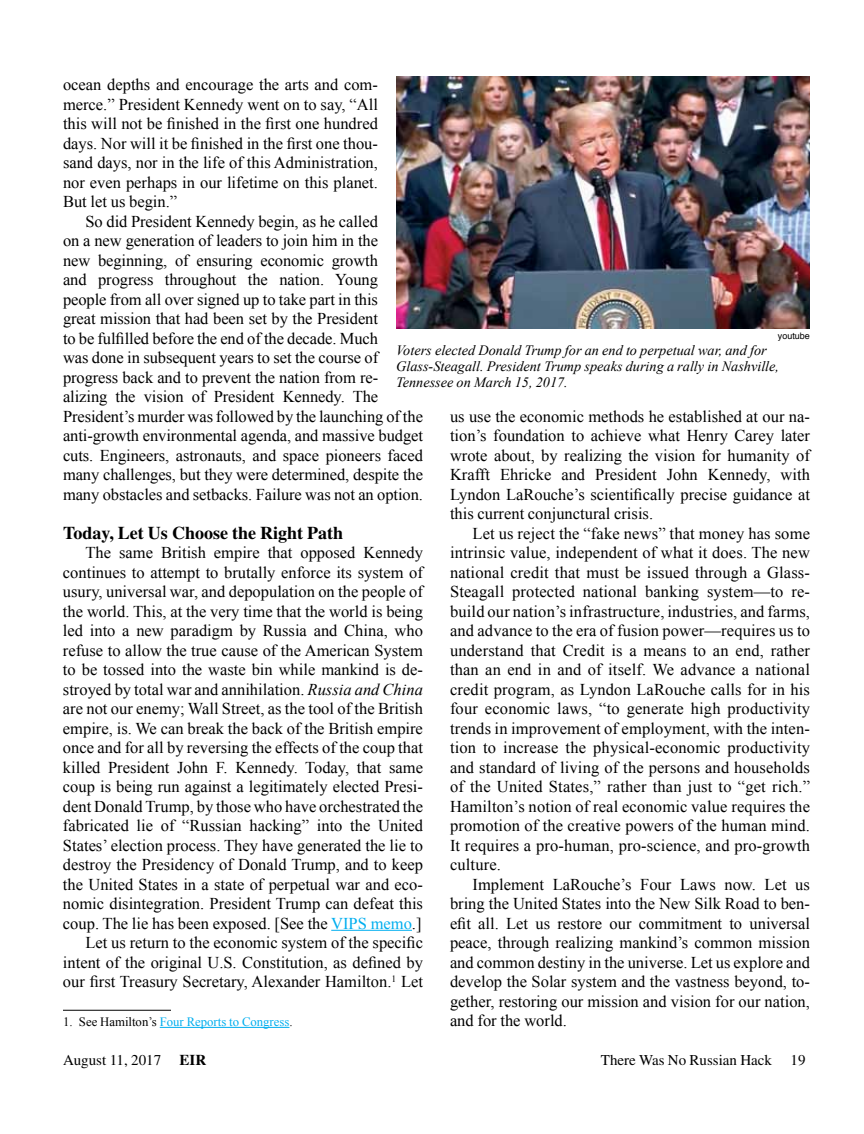
<style>
.page{position:relative;width:864px;height:1134px;background:#fff}
.page>*{position:absolute;margin:0;border:0;box-sizing:border-box;transform-origin:0 0}
.t1{font:700 18px "Times";color:#000}
.t2{font:16.5px/19.5px "Times New Roman";color:#000;text-align:justify}
.t3{font:15px "Times";color:#000}
.t4{font:italic 14.25px/15.8px "Times New Roman";color:#000}
.t5{font:12.75px "Times New Roman";color:#00aeef}
.t6{font:9px "Helvetica";color:#000}
.s1{font-style:italic}
.s2{color:#00aeef}
.s3{color:#000}
.s4{font-weight:700}
</style>
<div class="page">
<hr style="left:331px;top:930px;width:81px;height:1px;background:#00aeef">
<hr style="left:63px;top:1010px;width:108px;height:1px;background:#000">
<hr style="left:160px;top:1027px;width:129px;height:1px;background:#00aeef">
<img style="left:396px;top:77px;width:414px;height:252px">
<p class="t2" style="left:63px;top:74px;width:317px">ocean depths and encourage the arts and com&shy;merce.” President Kennedy went on to say, “All this will not be finished in the first one hundred days. Nor will it be finished in the first one thou&shy;sand days, nor in the life of this Administration, nor even perhaps in our lifetime on this planet.<br>But let us begin.”</p>
<p class="t2" style="left:63px;top:211px;width:362px;text-align:left;text-indent:23px">So did President Kennedy begin, as he called<br>on a new generation of leaders to join him in the<br>new beginning, of ensuring economic growth<br>and progress throughout the nation. Young people from all over signed up to take part in this<br>great mission that had been set by the President<br>to be fulfilled before the end of the decade. Much<br>was done in subsequent years to set the course of progress back and to prevent the nation from re&shy;alizing the vision of President Kennedy. The President’s murder was followed by the launching of the anti-growth environmental agenda, and massive budget cuts. Engineers, astronauts, and space pioneers faced many challenges, but they were determined, despite the many obstacles and setbacks. Failure was not an option.</p>
<p class="t1" style="left:63px;top:522px;width:282px">Today, Let Us Choose the Right Path</p>
<p class="t2" style="left:63px;top:542px;width:362px;text-align:right">The same British empire that opposed Kennedy continues to attempt to brutally enforce its system of usury, universal war, and depopulation on the people of the world. This, at the very time that the world is being led into a new paradigm by Russia and China, who refuse to allow the true cause of the American System to be tossed into the waste bin while mankind is de&shy;stroyed by total war and annihilation. <span class="s1">Russia and China </span>are not our enemy; Wall Street, as the tool of the British empire, is. We can break the back of the British empire once and for all by reversing the effects of the coup that killed President John F. Kennedy. Today, that same coup is being run against a legitimately elected Presi&shy;dent Donald Trump, by those who have orchestrated the fabricated lie of “Russian hacking” into the United States’ election process. They have generated the lie to destroy the Presidency of Donald Trump, and to keep the United States in a state of perpetual war and eco&shy;nomic disintegration. President Trump can defeat this coup. The lie has been exposed. [See the <span class="s2">VIPS memo</span>.] Let us return to the economic system of the specific intent of the original U.S. Constitution, as defined by our first Treasury Secretary, Alexander Hamilton.<sup>1</sup> Let</p>
<p class="t5" style="left:63px;top:1013px;width:231px"><span class="s3">1. See Hamilton’s</span> Four Reports to Congress<span class="s3">.</span></p>
<p class="t6" style="left:778px;top:329px;width:34px">youtube</p>
<p class="t4" style="left:396px;top:342px;width:384px">Voters elected Donald Trump for an end to perpetual war, and for<br>Glass-Steagall. President Trump speaks during a rally in Nashville,<br>Tennessee on March 15, 2017.</p>
<p class="t2" style="left:450px;top:406px;width:361px">us use the economic methods he established at our na&shy;tion’s foundation to achieve what Henry Carey later wrote about, by realizing the vision for humanity of Krafft Ehricke and President John Kennedy, with Lyndon LaRouche’s scientifically precise guidance at this current conjunctural crisis.</p>
<p class="t2" style="left:450px;top:523px;width:362px;text-indent:23px">Let us reject the “fake news” that money has some intrinsic value, independent of what it does. The new national credit that must be issued through a Glass-Steagall protected national banking system—to re&shy;build our nation’s infrastructure, industries, and farms, and advance to the era of fusion power—requires us to understand that Credit is a means to an end, rather than an end in and of itself. We advance a national credit program, as Lyndon LaRouche calls for in his four economic laws, “to generate high productivity trends in improvement of employment, with the inten&shy;tion to increase the physical-economic productivity and standard of living of the persons and households of the United States,” rather than just to “get rich.” Hamilton’s notion of real economic value requires the promotion of the creative powers of the human mind.<br>It requires a pro-human, pro-science, and pro-growth culture.</p>
<p class="t2" style="left:450px;top:874px;width:362px;text-indent:23px">Implement LaRouche’s Four Laws now. Let us bring the United States into the New Silk Road to ben&shy;efit all. Let us restore our commitment to universal peace, through realizing mankind’s common mission and common destiny in the universe. Let us explore and develop the Solar system and the vastness beyond, to&shy;gether, restoring our mission and vision for our nation, and for the world.</p>
<p class="t3" style="left:63px;top:1052px;width:145px">August 11, 2017 <span class="s4">EIR</span></p>
<p class="t3" style="left:601px;top:1052px;width:206px">There Was No Russian Hack 19</p>
</div>
